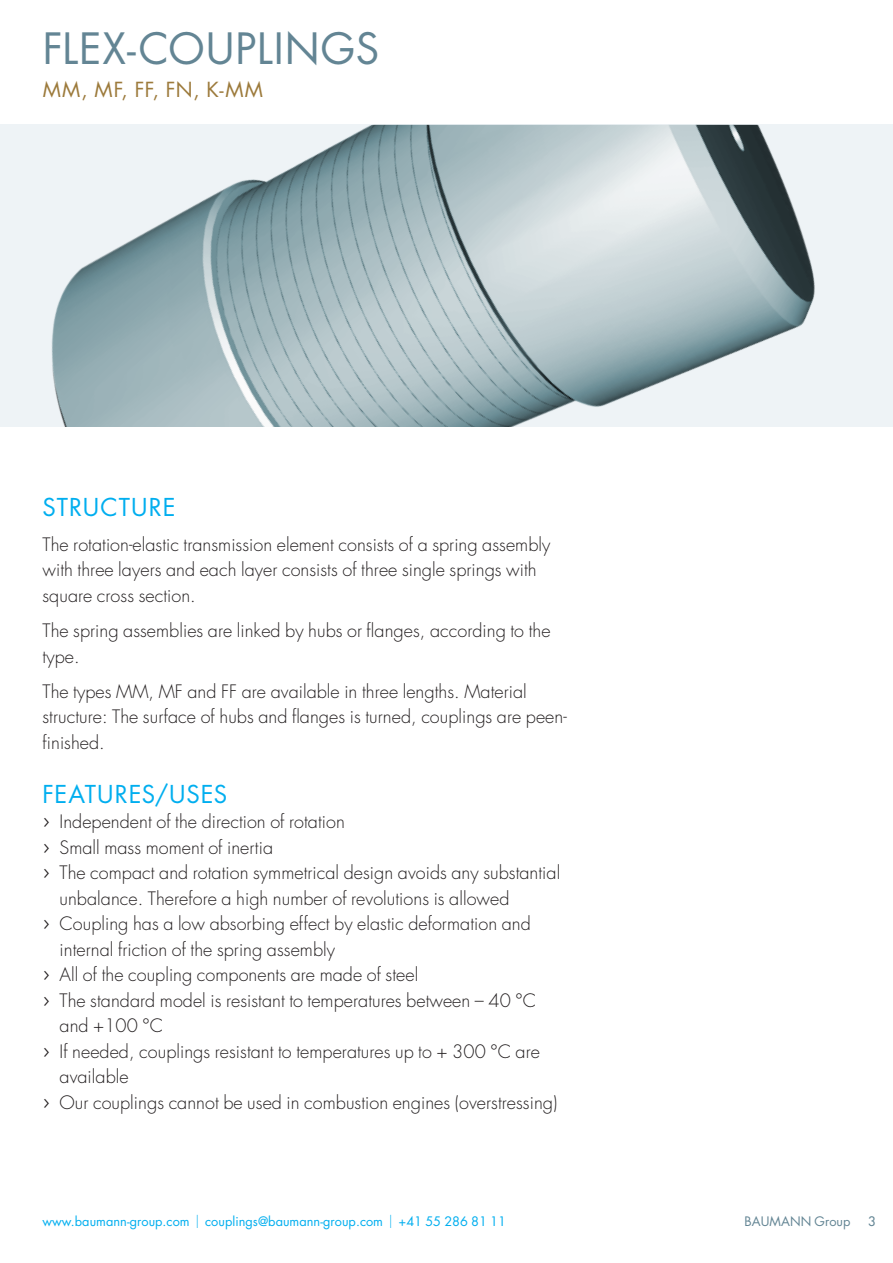
<style>
.page{position:relative;width:893px;height:1263px;background:#fff}
.page>*{position:absolute;margin:0;border:0;box-sizing:border-box;transform-origin:0 0}
.seitentitel{font:42px "Futura Std";letter-spacing:.02em;color:#638594}
.titel{font:24px "Futura Std";letter-spacing:.04em;color:#00aeef}
.seiten-u-titel{font:20.25px "Futura Std";letter-spacing:.055em;color:#9c7a3b}
.text__MASTER{font:300 18px/25.5px "Futura Std";letter-spacing:.005em;color:#231f20}
.t1{font:12.75px "Futura Std";letter-spacing:.005em;color:#00aeef}
.t2{font:12.75px "Futura Std";letter-spacing:.005em;color:#638594}
.t3{font:500 12.75px "Futura Std";color:#638594}
.s1{font-size:27px}
.s2{font-weight:300;font-size:15.9px}
</style>
<div class="page">
<img style="left:0;top:125px;width:893px;height:302px">
<p class="seitentitel" style="left:43px;top:22px;width:338px">FLEX-COUPLINGS</p>
<p class="seiten-u-titel" style="left:43px;top:77px;width:222px">MM, MF, FF, FN, K-MM</p>
<p class="titel" style="left:43px;top:492px;width:134px">STRUCTURE</p>
<p class="text__MASTER" style="left:43px;top:532px;width:509px">The rotation-elastic transmission element consists of a spring assembly with three layers and each layer consists of three single springs with square cross section.</p>
<p class="text__MASTER" style="left:43px;top:618px;width:509px">The spring assemblies are linked by hubs or flanges, according to the type.</p>
<p class="text__MASTER" style="left:43px;top:679px;width:526px">The types MM, MF and FF are available in three lengths. Material structure: The surface of hubs and flanges is turned, couplings are peen&shy;finished.</p>
<p class="titel" style="left:43px;top:779px;width:186px">FEATURES/USES</p>
<p class="text__MASTER" style="left:43px;top:810px;width:304px"><span class="s1">›</span> Independent of the direction of rotation</p>
<p class="text__MASTER" style="left:43px;top:835px;width:232px"><span class="s1">›</span> Small mass moment of inertia</p>
<p class="text__MASTER" style="left:60px;top:861px;width:502px;text-indent:-17px"><span class="s1">›</span> The compact and rotation symmetrical design avoids any substantial unbalance. Therefore a high number of revolutions is allowed</p>
<p class="text__MASTER" style="left:60px;top:912px;width:473px;text-indent:-17px"><span class="s1">›</span> Coupling has a low absorbing effect by elastic deformation and internal friction of the spring assembly</p>
<p class="text__MASTER" style="left:43px;top:963px;width:377px"><span class="s1">›</span> All of the coupling components are made of steel</p>
<p class="text__MASTER" style="left:60px;top:988px;width:478px;text-indent:-17px"><span class="s1">›</span> The standard model is resistant to temperatures between – 40 °C and +100 °C</p>
<p class="text__MASTER" style="left:60px;top:1039px;width:482px;text-indent:-17px"><span class="s1">›</span> If needed, couplings resistant to temperatures up to + 300 °C are available</p>
<p class="text__MASTER" style="left:43px;top:1090px;width:516px"><span class="s1">›</span> Our couplings cannot be used in combustion engines (overstressing)</p>
<p class="t1" style="left:43px;top:1213px;width:465px">www.baumann-group.com <span class="s2">l</span> couplings@baumann-group.com <span class="s2">l</span> +41 55 286 81 11</p>
<p class="t2" style="left:745px;top:1213px;width:107px">BAUMANN Group</p>
<p class="t3" style="left:868px;top:1213px;width:9px">3</p>
</div>
